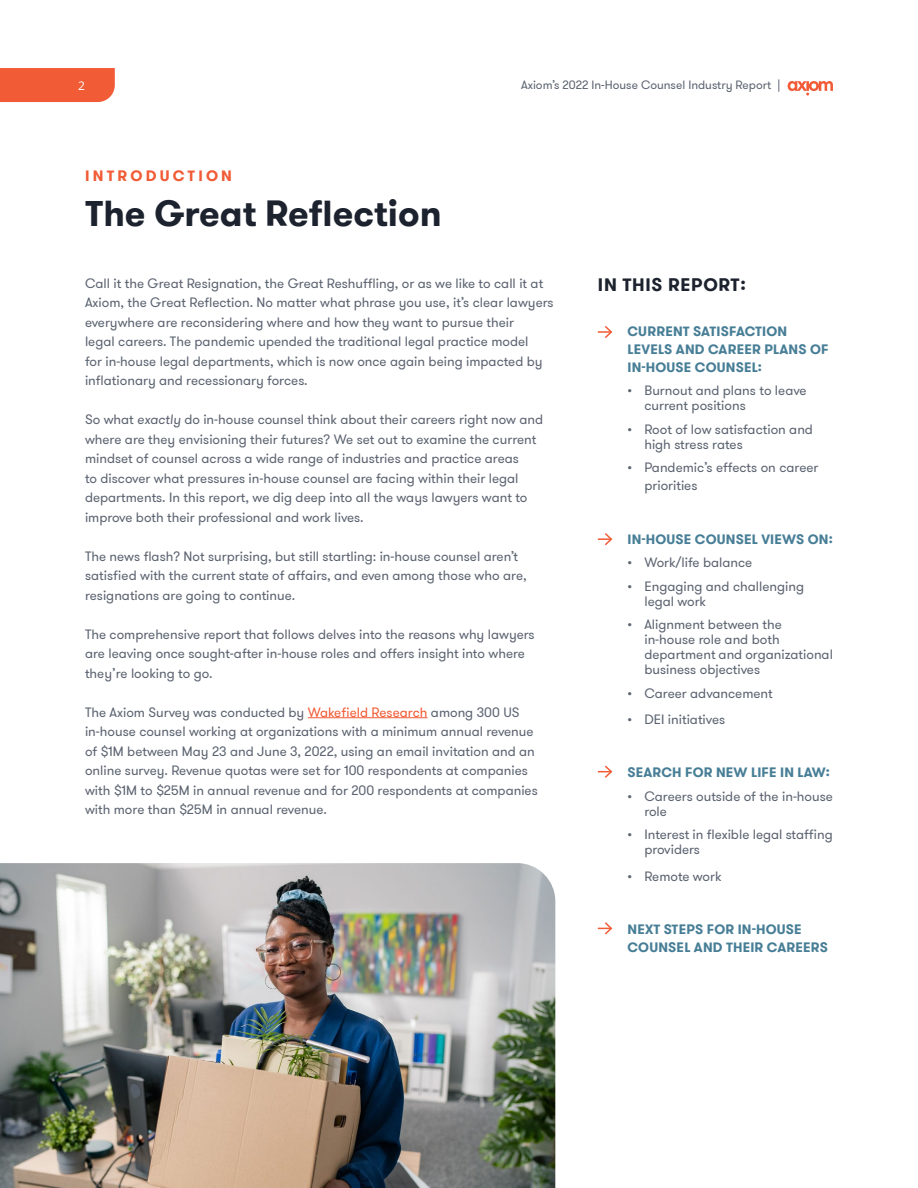
<style>
.page{position:relative;width:918px;height:1188px;background:#fff}
.page>*{position:absolute;margin:0;border:0;box-sizing:border-box;transform-origin:0 0}
.t1{font:700 36px "GT Walsheim Pro";color:#1c222e}
.t2{font:700 18px "GT Walsheim Pro";letter-spacing:.04em;color:#1c222e}
.t3{font:700 15px "GT Walsheim Pro";letter-spacing:.215em;color:#f15b35}
.t4{font:13.5px/19.5px "GT Walsheim Pro";color:#5c6471}
.t5{font:700 13.5px/18px "GT Walsheim Pro";letter-spacing:.015em;color:#477e96}
.t6{font:12px "GT Walsheim Pro";color:#5c6471}
.t7{font:12px "Open Sans";color:#fff}
.s1{font-style:italic}
.s2{color:#f15b35}
</style>
<div class="page">
<div style="left:0;top:68px;width:115px;height:34px;background:#f15b35"></div>
<svg style="left:788px;top:81px;width:45px;height:15px"></svg>
<hr style="left:308px;top:717px;width:120px;height:1px;background:#f15b35">
<svg style="left:598px;top:326px;width:15px;height:12px"></svg>
<svg style="left:598px;top:533px;width:15px;height:13px"></svg>
<svg style="left:598px;top:765px;width:15px;height:13px"></svg>
<svg style="left:598px;top:922px;width:15px;height:13px"></svg>
<img style="left:0;top:863px;width:555px;height:325px">
<p class="t7" style="left:78px;top:77px;width:8px">2</p>
<p class="t6" style="left:521px;top:78px;width:261px">Axiom’s 2022 In-House Counsel Industry Report |</p>
<p class="t3" style="left:85px;top:166px;width:148px">INTRODUCTION</p>
<h1 class="t1" style="left:85px;top:190px;width:358px">The Great Reflection</h1>
<p class="t4" style="left:85px;top:274px;width:470px">Call it the Great Resignation, the Great Reshuffling, or as we like to call it at Axiom, the Great Reflection. No matter what phrase you use, it’s clear lawyers everywhere are reconsidering where and how they want to pursue their<br>legal careers. The pandemic upended the traditional legal practice model<br>for in-house legal departments, which is now once again being impacted by inflationary and recessionary forces.</p>
<p class="t4" style="left:85px;top:410px;width:460px">So what <span class="s1">exactly</span> do in-house counsel think about their careers right now and where are they envisioning their futures? We set out to examine the current mindset of counsel across a wide range of industries and practice areas<br>to discover what pressures in-house counsel are facing within their legal departments. In this report, we dig deep into all the ways lawyers want to improve both their professional and work lives.</p>
<p class="t4" style="left:85px;top:547px;width:443px">The news flash? Not surprising, but still startling: in-house counsel aren’t satisfied with the current state of affairs, and even among those who are, resignations are going to continue.</p>
<p class="t4" style="left:85px;top:625px;width:451px">The comprehensive report that follows delves into the reasons why lawyers are leaving once sought-after in-house roles and offers insight into where they’re looking to go.</p>
<p class="t4" style="left:85px;top:703px;width:454px">The Axiom Survey was conducted by <span class="s2">Wakefield Research</span> among 300 US in-house counsel working at organizations with a minimum annual revenue of $1M between May 23 and June 3, 2022, using an email invitation and an online survey. Revenue quotas were set for 100 respondents at companies with $1M to $25M in annual revenue and for 200 respondents at companies with more than $25M in annual revenue.</p>
<h2 class="t2" style="left:598px;top:273px;width:149px">IN THIS REPORT:</h2>
<p class="t5" style="left:627px;top:322px;width:203px">CURRENT SATISFACTION<br>LEVELS AND CAREER PLANS OF<br>IN-HOUSE COUNSEL:</p>
<p class="t4" style="left:644px;top:384px;width:164px;line-height:15px;text-indent:-17px">• Burnout and plans to leave current positions</p>
<p class="t4" style="left:644px;top:422px;width:170px;line-height:15px;text-indent:-17px">• Root of low satisfaction and high stress rates</p>
<p class="t4" style="left:644px;top:459px;width:176px;line-height:18px;text-indent:-17px">• Pandemic’s effects on career priorities</p>
<p class="t5" style="left:627px;top:530px;width:207px">IN-HOUSE COUNSEL VIEWS ON:</p>
<p class="t4" style="left:627px;top:553px;width:127px">• Work/life balance</p>
<p class="t4" style="left:644px;top:579px;width:161px;line-height:15px;text-indent:-17px">• Engaging and challenging legal work</p>
<p class="t4" style="left:644px;top:617px;width:190px;line-height:15px;text-indent:-17px">• Alignment between the in-house role and both department and organizational business objectives</p>
<p class="t4" style="left:627px;top:683px;width:147px">• Career advancement</p>
<p class="t4" style="left:627px;top:710px;width:99px">• DEI initiatives</p>
<p class="t5" style="left:627px;top:763px;width:204px">SEARCH FOR NEW LIFE IN LAW:</p>
<p class="t4" style="left:644px;top:789px;width:190px;line-height:15px;text-indent:-17px">• Careers outside of the in-house role</p>
<p class="t4" style="left:644px;top:827px;width:190px;line-height:15px;text-indent:-17px">• Interest in flexible legal staffing providers</p>
<p class="t4" style="left:627px;top:866px;width:96px">• Remote work</p>
<p class="t5" style="left:627px;top:920px;width:202px">NEXT STEPS FOR IN-HOUSE<br>COUNSEL AND THEIR CAREERS</p>
</div>
